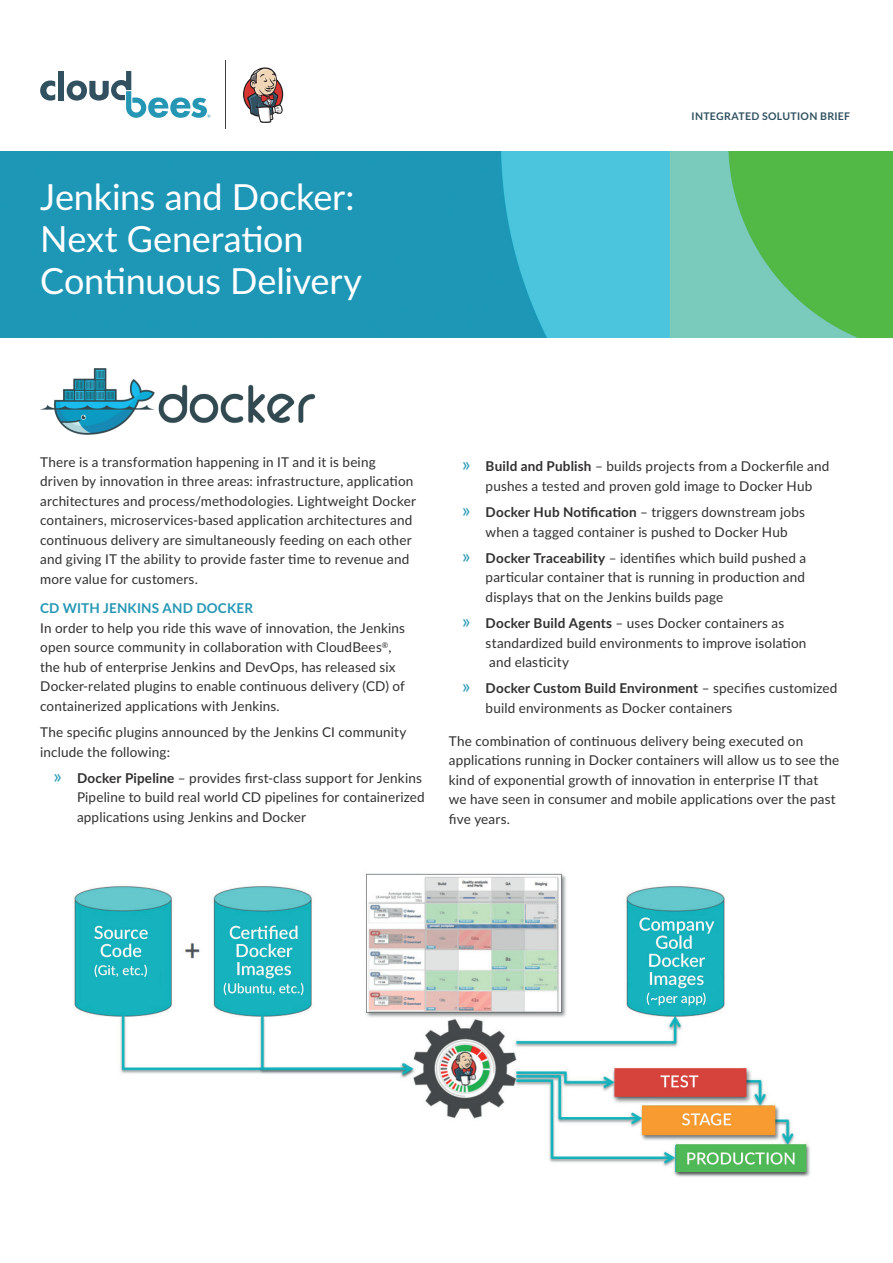
<style>
.page{position:relative;width:893px;height:1263px;background:#fff}
.page>*{position:absolute;margin:0;border:0;box-sizing:border-box;transform-origin:0 0}
.t1{font:36px/42px "Lato";letter-spacing:-.005em;color:#fff}
.t2{font:13.5px/19.5px "Lato";letter-spacing:.01em;color:#312f30}
.t3{font:700 13.5px "Lato";letter-spacing:.015em;color:#2597b4}
.t4{font:700 10.5px "Lato";letter-spacing:.03em;color:#315161}
.s1{font-size:19.5px;color:#2597b4}
.s2{font-weight:700}
</style>
<div class="page">
<img style="left:0;top:151px;width:893px;height:187px">
<hr style="left:225px;top:60px;width:1px;height:69px;background:#403f3f">
<svg style="left:243px;top:67px;width:40px;height:56px"></svg>
<svg style="left:40px;top:80px;width:15px;height:21px"></svg>
<div style="left:58px;top:71px;width:6px;height:29px;background:#315161"></div>
<svg style="left:67px;top:71px;width:143px;height:47px"></svg>
<img style="left:40px;top:369px;width:274px;height:65px">
<img style="left:74px;top:873px;width:736px;height:304px">
<h1 class="t1" style="left:40px;top:174px;width:323px">Jenkins and Docker:<br>Next Generation<br>Continuous Delivery</h1>
<p class="t4" style="left:692px;top:109px;width:160px">INTEGRATED SOLUTION BRIEF</p>
<p class="t2" style="left:40px;top:451px;width:377px">There is a transformation happening in IT and it is being driven by innovation in three areas: infrastructure, application architectures and process/methodologies. Lightweight Docker containers, microservices-based application architectures and continuous delivery are simultaneously feeding on each other and giving IT the ability to provide faster time to revenue and more value for customers.</p>
<p class="t3" style="left:40px;top:598px;width:214px">CD WITH JENKINS AND DOCKER</p>
<p class="t2" style="left:40px;top:617px;width:366px">In order to help you ride this wave of innovation, the Jenkins open source community in collaboration with CloudBees<sup>®</sup>, the hub of enterprise Jenkins and DevOps, has released six Docker-related plugins to enable continuous delivery (CD) of containerized applications with Jenkins.</p>
<p class="t2" style="left:40px;top:722px;width:368px">The specific plugins announced by the Jenkins CI community include the following:</p>
<p class="t2" style="left:77px;top:768px;width:349px;text-indent:-23px"><span class="s1">»</span> <span class="s2">Docker Pipeline</span> – provides first-class support for Jenkins<br>Pipeline to build real world CD pipelines for containerized applications using Jenkins and Docker</p>
<p class="t2" style="left:462px;top:456px;width:369px;text-align:center"><span class="s1">»</span> <span class="s2">Build and Publish</span> – builds projects from a Dockerfile and pushes a tested and proven gold image to Docker Hub</p>
<p class="t2" style="left:462px;top:502px;width:344px;text-align:center"><span class="s1">»</span> <span class="s2">Docker Hub Notification</span> – triggers downstream jobs when a tagged container is pushed to Docker Hub</p>
<p class="t2" style="left:486px;top:548px;width:322px;text-align:justify;text-indent:-23px"><span class="s1">»</span> <span class="s2">Docker Traceability</span> – identifies which build pushed a particular container that is running in production and displays that on the Jenkins builds page</p>
<p class="t2" style="left:486px;top:613px;width:322px;text-indent:-23px"><span class="s1">»</span> <span class="s2">Docker Build Agents</span> – uses Docker containers as standardized build environments to improve isolation and elasticity</p>
<p class="t2" style="left:486px;top:678px;width:353px;text-indent:-23px"><span class="s1">»</span> <span class="s2">Docker Custom Build Environment</span> – specifies customized build environments as Docker containers</p>
<p class="t2" style="left:449px;top:731px;width:392px">The combination of continuous delivery being executed on applications running in Docker containers will allow us to see the kind of exponential growth of innovation in enterprise IT that<br>we have seen in consumer and mobile applications over the past five years.</p>
</div>
